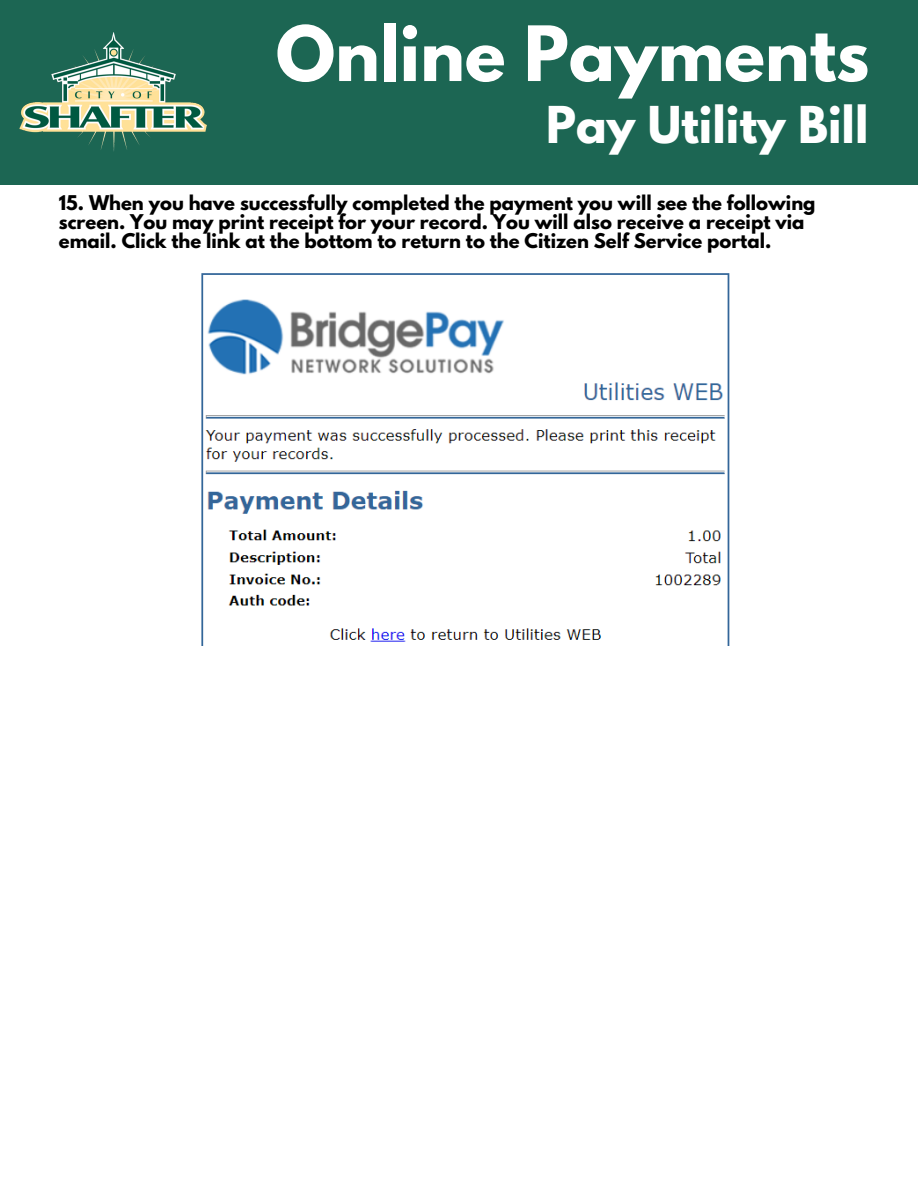
<style>
.page{position:relative;width:918px;height:1188px;background:#fff}
.page>*{position:absolute;margin:0;border:0;box-sizing:border-box;transform-origin:0 0}
.t1{font:700 67.5px "League Spartan";color:#fff}
.t2{font:700 45px "League Spartan";color:#fff}
.t3{font:700 18px/19.2px "League Spartan";color:#000}
</style>
<div class="page">
<div style="left:0;top:0;width:918px;height:185px;background:#1c6653"></div>
<img style="left:19px;top:32px;width:188px;height:119px">
<img style="left:201px;top:273px;width:529px;height:372px">
<h1 class="t1" style="left:276px;top:20px;width:595px">Online Payments</h1>
<h2 class="t2" style="left:546px;top:102px;width:324px">Pay Utility Bill</h2>
<p class="t3" style="left:59px;top:196px;width:758px">15. When you have successfully completed the payment you will see the following screen. You may print receipt for your record. You will also receive a receipt via email. Click the link at the bottom to return to the Citizen Self Service portal.</p>
</div>
